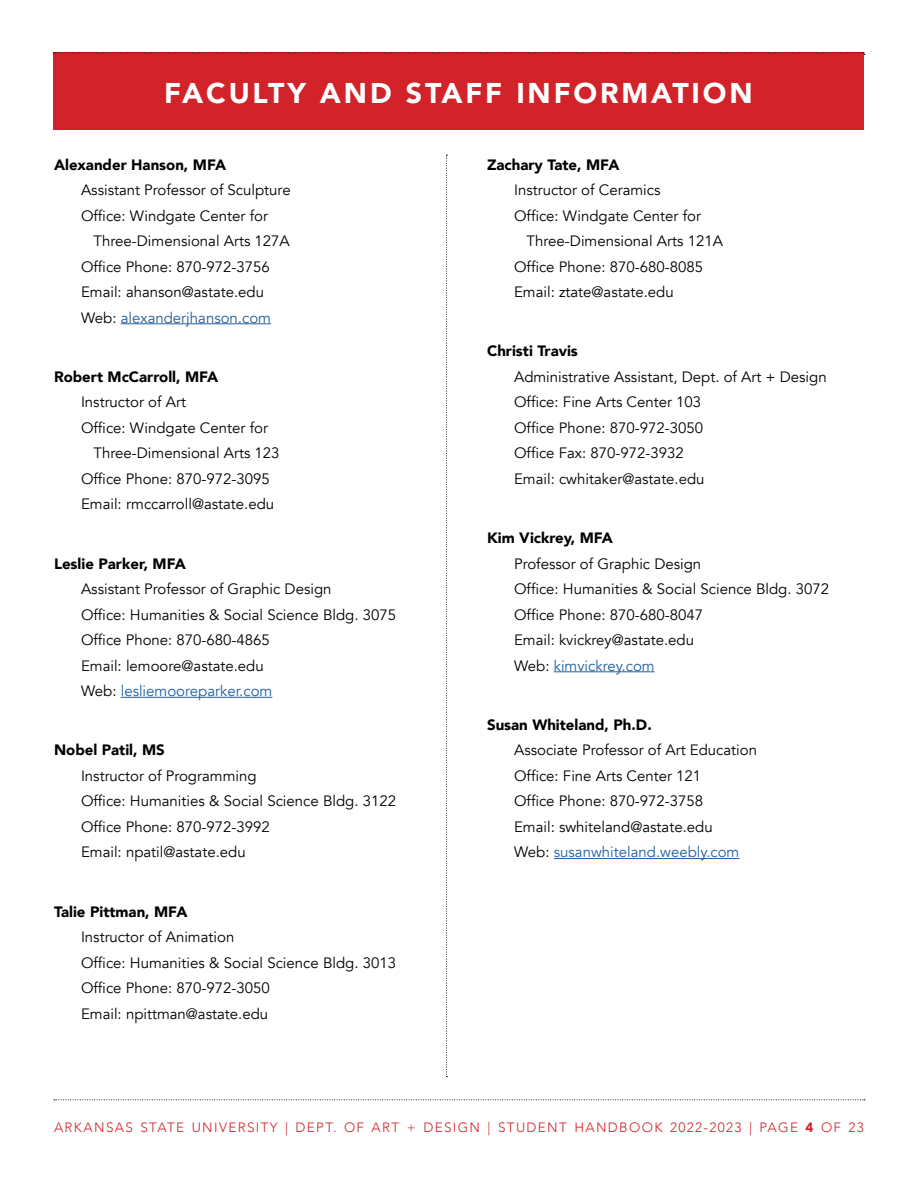
<style>
.page{position:relative;width:918px;height:1188px;background:#fff}
.page>*{position:absolute;margin:0;border:0;box-sizing:border-box;transform-origin:0 0}
.t1{font:900 28.5px "Avenir";letter-spacing:.1em;color:#fff}
.t2{font:15px/25.5px "Avenir";color:#000}
.t3{font:900 15px "Avenir";color:#000}
.t4{font:300 13.5px "Avenir";letter-spacing:.1em;color:#d2232a}
.s1{color:#215e9e}
.s2{font-weight:900}
</style>
<div class="page">
<hr style="left:121px;top:323px;width:150px;height:1px;background:#215e9e">
<hr style="left:121px;top:697px;width:151px;height:1px;background:#215e9e">
<hr style="left:554px;top:671px;width:101px;height:1px;background:#215e9e">
<hr style="left:554px;top:858px;width:185px;height:1px;background:#215e9e">
<svg style="left:54px;top:1099px;width:811px;height:1px"></svg>
<svg style="left:446px;top:155px;width:1px;height:922px"></svg>
<div style="left:53px;top:52px;width:810px;height:78px;background:#d2232a"></div>
<svg style="left:53px;top:52px;width:812px;height:3px"></svg>
<h1 class="t1" style="left:164px;top:68px;width:590px">FACULTY AND STAFF INFORMATION</h1>
<p class="t3" style="left:54px;top:152px;width:174px">Alexander Hanson, MFA</p>
<p class="t2" style="left:81px;top:178px;width:211px">Assistant Professor of Sculpture<br>Office: Windgate Center for</p>
<p class="t2" style="left:81px;top:229px;width:210px;text-indent:13px">Three-Dimensional Arts 127A<br>Office Phone: 870-972-3756<br>Email: ahanson@astate.edu<br>Web: <span class="s1">alexanderjhanson.com</span></p>
<p class="t3" style="left:54px;top:364px;width:166px">Robert McCarroll, MFA</p>
<p class="t2" style="left:81px;top:390px;width:106px">Instructor of Art</p>
<p class="t2" style="left:81px;top:415px;width:189px">Office: Windgate Center for</p>
<p class="t2" style="left:94px;top:441px;width:188px">Three-Dimensional Arts 123</p>
<p class="t2" style="left:81px;top:466px;width:190px">Office Phone: 870-972-3095</p>
<p class="t2" style="left:81px;top:492px;width:195px">Email: rmccarroll@astate.edu</p>
<p class="t3" style="left:54px;top:551px;width:133px">Leslie Parker, MFA</p>
<p class="t2" style="left:81px;top:577px;width:317px">Assistant Professor of Graphic Design<br>Office: Humanities &amp; Social Science Bldg. 3075<br>Office Phone: 870-680-4865<br>Email: lemoore@astate.edu<br>Web: <span class="s1">lesliemooreparker.com</span></p>
<p class="t3" style="left:54px;top:737px;width:112px">Nobel Patil, MS</p>
<p class="t2" style="left:81px;top:763px;width:317px">Instructor of Programming<br>Office: Humanities &amp; Social Science Bldg. 3122<br>Office Phone: 870-972-3992<br>Email: npatil@astate.edu</p>
<p class="t3" style="left:54px;top:899px;width:135px">Talie Pittman, MFA</p>
<p class="t2" style="left:81px;top:925px;width:317px">Instructor of Animation<br>Office: Humanities &amp; Social Science Bldg. 3013<br>Office Phone: 870-972-3050<br>Email: npittman@astate.edu</p>
<p class="t3" style="left:487px;top:152px;width:134px">Zachary Tate, MFA</p>
<p class="t2" style="left:514px;top:178px;width:148px">Instructor of Ceramics</p>
<p class="t2" style="left:514px;top:203px;width:189px">Office: Windgate Center for</p>
<p class="t2" style="left:527px;top:229px;width:198px">Three-Dimensional Arts 121A</p>
<p class="t2" style="left:514px;top:254px;width:190px">Office Phone: 870-680-8085</p>
<p class="t2" style="left:514px;top:280px;width:161px">Email: ztate@astate.edu</p>
<p class="t3" style="left:487px;top:338px;width:92px">Christi Travis</p>
<p class="t2" style="left:514px;top:364px;width:314px">Administrative Assistant, Dept. of Art + Design<br>Office: Fine Arts Center 103<br>Office Phone: 870-972-3050<br>Office Fax: 870-972-3932<br>Email: cwhitaker@astate.edu</p>
<p class="t3" style="left:487px;top:525px;width:128px">Kim Vickrey, MFA</p>
<p class="t2" style="left:514px;top:551px;width:317px">Professor of Graphic Design<br>Office: Humanities &amp; Social Science Bldg. 3072<br>Office Phone: 870-680-8047<br>Email: kvickrey@astate.edu<br>Web: <span class="s1">kimvickrey.com</span></p>
<p class="t3" style="left:487px;top:712px;width:166px">Susan Whiteland, Ph.D.</p>
<p class="t2" style="left:514px;top:738px;width:245px">Associate Professor of Art Education<br>Office: Fine Arts Center 121<br>Office Phone: 870-972-3758<br>Email: swhiteland@astate.edu<br>Web: <span class="s1">susanwhiteland.weebly.com</span></p>
<p class="t4" style="left:54px;top:1120px;width:811px">ARKANSAS STATE UNIVERSITY | DEPT. OF ART + DESIGN | STUDENT HANDBOOK 2022-2023 | PAGE <span class="s2">4</span> OF 23</p>
</div>
